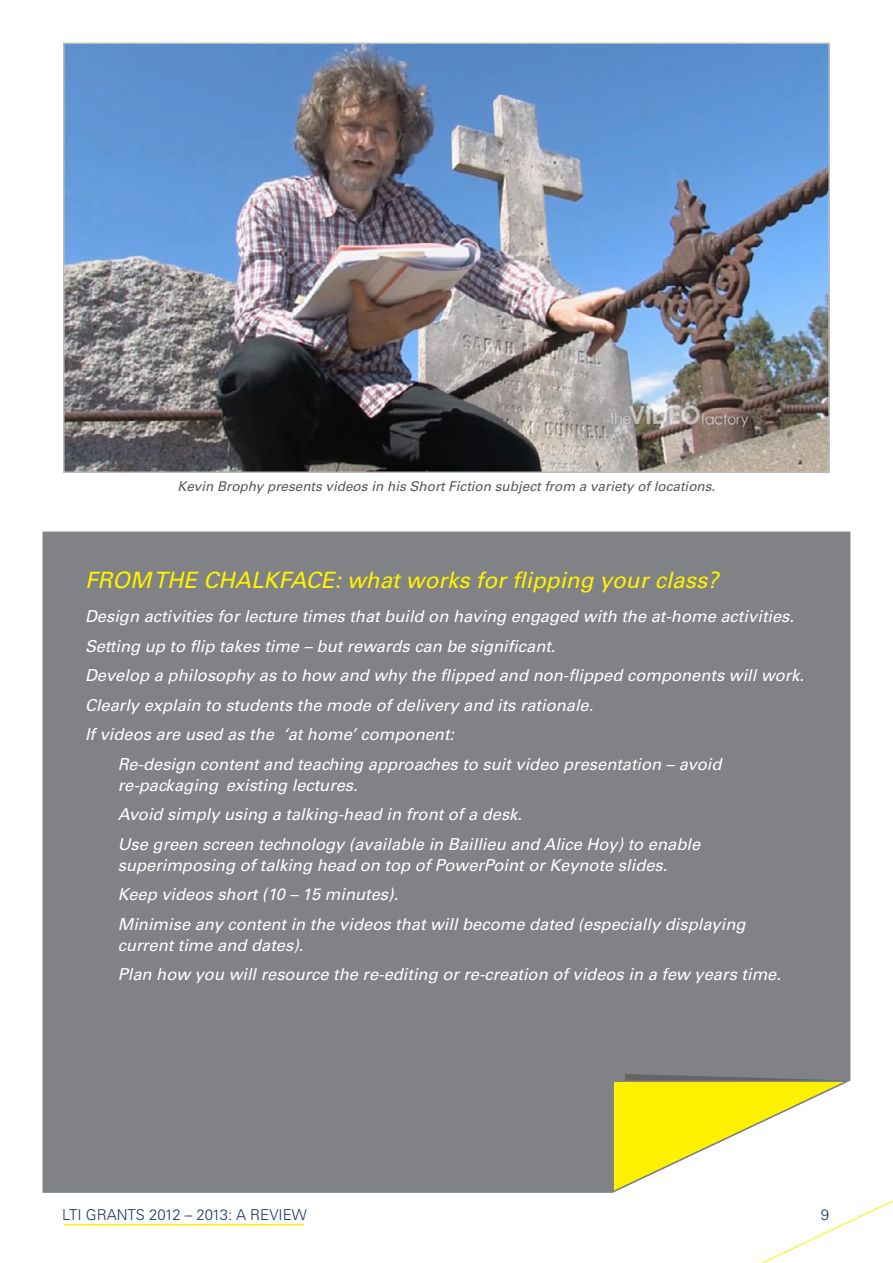
<style>
.page{position:relative;width:893px;height:1263px;background:#fff}
.page>*{position:absolute;margin:0;border:0;box-sizing:border-box;transform-origin:0 0}
.t1{font:italic 22.5px "Univers LT Std";color:#fff200}
.t2{font:italic 16.5px/29.5px "Univers LT Std";color:#fff}
.t3{font:300 15px "Univers LT Std";color:#1b3668}
.t4{font:italic 13.5px "Univers LT Std";color:#58595b}
</style>
<div class="page">
<hr style="left:64px;top:1224px;width:240px;height:1px;background:#fff200">
<div style="left:43px;top:531px;width:807px;height:662px;background:#808285"></div>
<svg style="left:612px;top:1074px;width:281px;height:189px"></svg>
<img style="left:66px;top:46px;width:761px;height:424px">
<div style="left:63px;top:43px;width:767px;height:430px;border:2px solid #bcbec0"></div>
<p class="t4" style="left:178px;top:478px;width:539px">Kevin Brophy presents videos in his Short Fiction subject from a variety of locations.</p>
<h1 class="t1" style="left:85px;top:567px;width:635px">FROM THE CHALKFACE: what works for flipping your class?</h1>
<p class="t2" style="left:85px;top:602px;width:711px">Design activities for lecture times that build on having engaged with the at-home activities.</p>
<p class="t2" style="left:85px;top:631px;width:472px">Setting up to flip takes time – but rewards can be significant.</p>
<p class="t2" style="left:85px;top:661px;width:720px">Develop a philosophy as to how and why the flipped and non-flipped components will work.</p>
<p class="t2" style="left:85px;top:690px;width:510px">Clearly explain to students the mode of delivery and its rationale.</p>
<p class="t2" style="left:85px;top:720px;width:371px">If videos are used as the ‘at home’ component:</p>
<p class="t2" style="left:118px;top:749px;width:605px">Re-design content and teaching approaches to suit video presentation – avoid</p>
<p class="t2" style="left:118px;top:770px;width:584px">re-packaging existing lectures.<br>Avoid simply using a talking-head in front of a desk.<br>Use green screen technology (available in Baillieu and Alice Hoy) to enable</p>
<p class="t2" style="left:118px;top:850px;width:629px">superimposing of talking head on top of PowerPoint or Keynote slides.<br>Keep videos short (10 – 15 minutes).<br>Minimise any content in the videos that will become dated (especially displaying</p>
<p class="t2" style="left:118px;top:930px;width:665px">current time and dates).<br>Plan how you will resource the re-editing or re-creation of videos in a few years time.</p>
<p class="t3" style="left:62px;top:1206px;width:246px">LTI GRANTS 2012 – 2013: A REVIEW</p>
<p class="t3" style="left:821px;top:1206px;width:10px">9</p>
</div>
